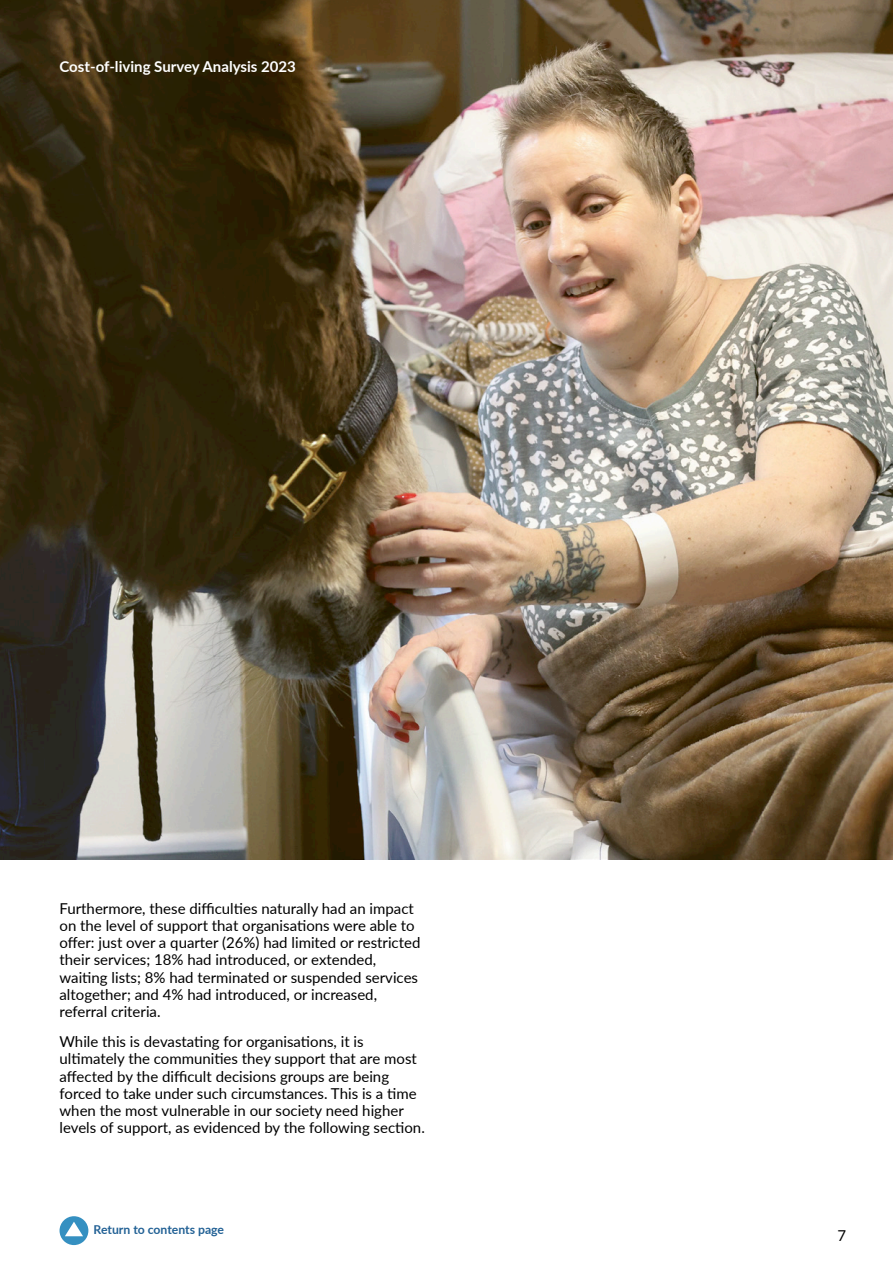
<style>
.page{position:relative;width:893px;height:1263px;background:#fff}
.page>*{position:absolute;margin:0;border:0;box-sizing:border-box;transform-origin:0 0}
.Bodytext_LATO{font:15px/17.2px "Lato";color:#000}
.Bodytext_LATO-2{font:700 15px "Lato";color:#fff}
.t1{font:700 12.15px "Lato";color:#226195}
</style>
<div class="page">
<div style="left:60px;top:1216px;width:28px;height:29px;background:#3590c1;border-radius:50%"></div>
<svg style="left:65px;top:1222px;width:18px;height:14px"></svg>
<img style="left:0;top:0;width:893px;height:859px">
<p class="Bodytext_LATO-2" style="left:60px;top:55px;width:238px">Cost-of-living Survey Analysis 2023</p>
<p class="Bodytext_LATO" style="left:60px;top:899px;width:362px">Furthermore, these difficulties naturally had an impact on the level of support that organisations were able to offer: just over a quarter (26%) had limited or restricted their services; 18% had introduced, or extended, waiting lists; 8% had terminated or suspended services altogether; and 4% had introduced, or increased, referral criteria.</p>
<p class="Bodytext_LATO" style="left:60px;top:1032px;width:367px">While this is devastating for organisations, it is ultimately the communities they support that are most affected by the difficult decisions groups are being forced to take under such circumstances. This is a time when the most vulnerable in our society need higher levels of support, as evidenced by the following section.</p>
<p class="t1" style="left:94px;top:1220px;width:132px">Return to contents page</p>
<p class="Bodytext_LATO" style="left:837px;top:1226px;width:10px">7</p>
</div>
